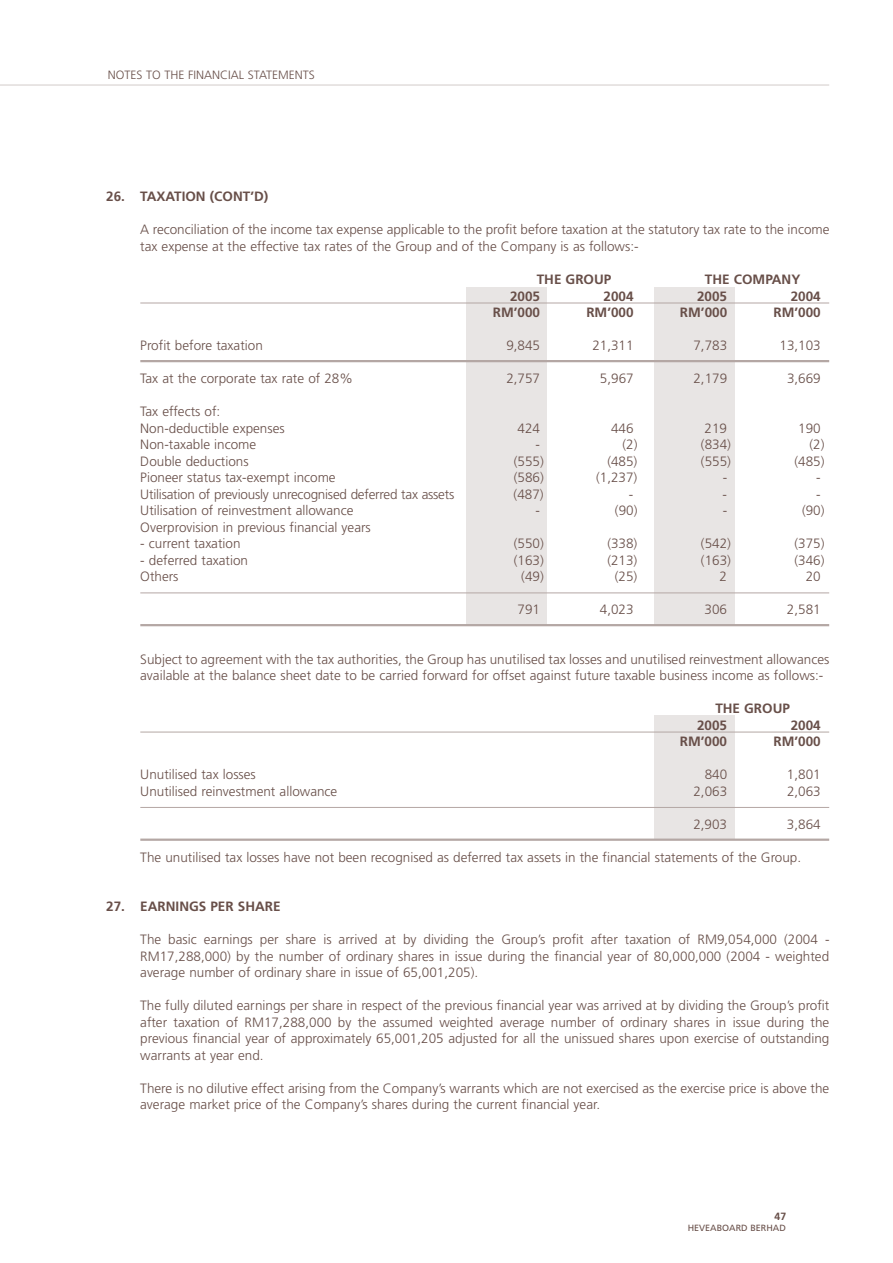
<style>
.page{position:relative;width:893px;height:1263px;background:#fff}
.page>*{position:absolute;margin:0;border:0;box-sizing:border-box;transform-origin:0 0}
.t1{font:300 13.5px/16.5px "Frutiger";color:#684f49}
.t2{font:700 13.5px/16.5px "Frutiger";color:#684f49}
.t3{font:300 12px "Frutiger";color:#684f49}
.t4{font:700 10.5px "Frutiger";color:#684f49}
.t5{font:9px "Frutiger";color:#684f49}
</style>
<div class="page">
<hr style="left:0;top:84px;width:829px;height:2px;background:#e1dcdb">
<div style="left:466px;top:287px;width:81px;height:339px;background:#e8e5e4"></div>
<div style="left:654px;top:287px;width:81px;height:339px;background:#e8e5e4"></div>
<div style="left:654px;top:715px;width:81px;height:124px;background:#e8e5e4"></div>
<hr style="left:140px;top:303px;width:689px;height:1px;background:#b4a7a4">
<hr style="left:140px;top:360px;width:689px;height:2px;background:#b4a7a4">
<hr style="left:140px;top:592px;width:689px;height:1px;background:#b4a7a4">
<hr style="left:140px;top:624px;width:689px;height:2px;background:#b4a7a4">
<hr style="left:140px;top:732px;width:689px;height:1px;background:#b4a7a4">
<hr style="left:140px;top:807px;width:689px;height:1px;background:#b4a7a4">
<hr style="left:140px;top:838px;width:689px;height:3px;background:#b4a7a4">
<p class="t3" style="left:108px;top:70px;width:209px">NOTES TO THE FINANCIAL STATEMENTS</p>
<p class="t2" style="left:106px;top:190px;width:164px">26. TAXATION (CONT’D)</p>
<p class="t1" style="left:140px;top:223px;width:691px">A reconciliation of the income tax expense applicable to the profit before taxation at the statutory tax rate to the income tax expense at the effective tax rates of the Group and of the Company is as follows:-</p>
<p class="t2" style="left:537px;top:272px;width:76px">THE GROUP</p>
<p class="t2" style="left:705px;top:272px;width:97px">THE COMPANY</p>
<p class="t2" style="left:510px;top:289px;width:32px">2005</p>
<p class="t2" style="left:604px;top:289px;width:32px">2004</p>
<p class="t2" style="left:697px;top:289px;width:32px">2005</p>
<p class="t2" style="left:791px;top:289px;width:32px">2004</p>
<p class="t2" style="left:493px;top:305px;width:49px">RM’000</p>
<p class="t2" style="left:586px;top:305px;width:49px">RM’000</p>
<p class="t2" style="left:680px;top:305px;width:49px">RM’000</p>
<p class="t2" style="left:773px;top:305px;width:49px">RM’000</p>
<p class="t1" style="left:140px;top:338px;width:124px">Profit before taxation</p>
<p class="t1" style="left:506px;top:338px;width:35px">9,845</p>
<p class="t1" style="left:592px;top:338px;width:43px">21,311</p>
<p class="t1" style="left:693px;top:338px;width:35px">7,783</p>
<p class="t1" style="left:779px;top:338px;width:43px">13,103</p>
<p class="t1" style="left:140px;top:371px;width:214px">Tax at the corporate tax rate of 28%</p>
<p class="t1" style="left:506px;top:371px;width:35px">2,757</p>
<p class="t1" style="left:600px;top:371px;width:35px">5,967</p>
<p class="t1" style="left:693px;top:371px;width:35px">2,179</p>
<p class="t1" style="left:787px;top:371px;width:35px">3,669</p>
<p class="t1" style="left:140px;top:404px;width:146px">Tax effects of:<br>Non-deductible expenses</p>
<p class="t1" style="left:517px;top:421px;width:24px">424</p>
<p class="t1" style="left:611px;top:421px;width:24px">446</p>
<p class="t1" style="left:705px;top:421px;width:24px">219</p>
<p class="t1" style="left:798px;top:421px;width:24px">190</p>
<p class="t1" style="left:140px;top:437px;width:117px">Non-taxable income</p>
<p class="t1" style="left:536px;top:437px;width:6px">-</p>
<p class="t1" style="left:622px;top:437px;width:17px">(2)</p>
<p class="t1" style="left:701px;top:437px;width:32px">(834)</p>
<p class="t1" style="left:809px;top:437px;width:17px">(2)</p>
<p class="t1" style="left:140px;top:454px;width:110px">Double deductions</p>
<p class="t1" style="left:514px;top:454px;width:32px">(555)</p>
<p class="t1" style="left:607px;top:454px;width:32px">(485)</p>
<p class="t1" style="left:701px;top:454px;width:32px">(555)</p>
<p class="t1" style="left:794px;top:454px;width:32px">(485)</p>
<p class="t1" style="left:140px;top:470px;width:197px">Pioneer status tax-exempt income</p>
<p class="t1" style="left:514px;top:470px;width:32px">(586)</p>
<p class="t1" style="left:596px;top:470px;width:43px">(1,237)</p>
<p class="t1" style="left:723px;top:470px;width:6px">-</p>
<p class="t1" style="left:816px;top:470px;width:6px">-</p>
<p class="t1" style="left:140px;top:487px;width:315px">Utilisation of previously unrecognised deferred tax assets</p>
<p class="t1" style="left:514px;top:487px;width:32px">(487)</p>
<p class="t1" style="left:629px;top:487px;width:6px">-</p>
<p class="t1" style="left:723px;top:487px;width:6px">-</p>
<p class="t1" style="left:816px;top:487px;width:6px">-</p>
<p class="t1" style="left:140px;top:503px;width:215px">Utilisation of reinvestment allowance</p>
<p class="t1" style="left:536px;top:503px;width:6px">-</p>
<p class="t1" style="left:615px;top:503px;width:24px">(90)</p>
<p class="t1" style="left:723px;top:503px;width:6px">-</p>
<p class="t1" style="left:802px;top:503px;width:24px">(90)</p>
<p class="t1" style="left:140px;top:520px;width:232px">Overprovision in previous financial years</p>
<p class="t1" style="left:140px;top:536px;width:102px">- current taxation</p>
<p class="t1" style="left:514px;top:536px;width:32px">(550)</p>
<p class="t1" style="left:607px;top:536px;width:32px">(338)</p>
<p class="t1" style="left:701px;top:536px;width:32px">(542)</p>
<p class="t1" style="left:794px;top:536px;width:32px">(375)</p>
<p class="t1" style="left:140px;top:553px;width:109px">- deferred taxation</p>
<p class="t1" style="left:514px;top:553px;width:32px">(163)</p>
<p class="t1" style="left:607px;top:553px;width:32px">(213)</p>
<p class="t1" style="left:701px;top:553px;width:32px">(163)</p>
<p class="t1" style="left:794px;top:553px;width:32px">(346)</p>
<p class="t1" style="left:140px;top:569px;width:40px">Others</p>
<p class="t1" style="left:521px;top:569px;width:24px">(49)</p>
<p class="t1" style="left:615px;top:569px;width:24px">(25)</p>
<p class="t1" style="left:720px;top:569px;width:9px">2</p>
<p class="t1" style="left:806px;top:569px;width:17px">20</p>
<p class="t1" style="left:517px;top:602px;width:24px">791</p>
<p class="t1" style="left:600px;top:602px;width:35px">4,023</p>
<p class="t1" style="left:705px;top:602px;width:24px">306</p>
<p class="t1" style="left:787px;top:602px;width:35px">2,581</p>
<p class="t1" style="left:140px;top:652px;width:691px">Subject to agreement with the tax authorities, the Group has unutilised tax losses and unutilised reinvestment allowances available at the balance sheet date to be carried forward for offset against future taxable business income as follows:-</p>
<p class="t2" style="left:697px;top:701px;width:94px;text-indent:18px">THE GROUP<br>2005</p>
<p class="t2" style="left:791px;top:718px;width:32px">2004</p>
<p class="t2" style="left:680px;top:734px;width:49px">RM’000</p>
<p class="t2" style="left:773px;top:734px;width:49px">RM’000</p>
<p class="t1" style="left:140px;top:767px;width:117px">Unutilised tax losses</p>
<p class="t1" style="left:705px;top:767px;width:24px">840</p>
<p class="t1" style="left:787px;top:767px;width:35px">1,801</p>
<p class="t1" style="left:140px;top:784px;width:199px">Unutilised reinvestment allowance</p>
<p class="t1" style="left:693px;top:784px;width:35px">2,063</p>
<p class="t1" style="left:787px;top:784px;width:35px">2,063</p>
<p class="t1" style="left:693px;top:817px;width:35px">2,903</p>
<p class="t1" style="left:787px;top:817px;width:35px">3,864</p>
<p class="t1" style="left:140px;top:850px;width:662px">The unutilised tax losses have not been recognised as deferred tax assets in the financial statements of the Group.</p>
<p class="t2" style="left:106px;top:899px;width:176px">27. EARNINGS PER SHARE</p>
<p class="t1" style="left:140px;top:932px;width:691px;text-align:justify">The basic earnings per share is arrived at by dividing the Group’s profit after taxation of RM9,054,000 (2004 - RM17,288,000) by the number of ordinary shares in issue during the financial year of 80,000,000 (2004 - weighted average number of ordinary share in issue of 65,001,205).</p>
<p class="t1" style="left:140px;top:998px;width:691px;text-align:justify">The fully diluted earnings per share in respect of the previous financial year was arrived at by dividing the Group’s profit after taxation of RM17,288,000 by the assumed weighted average number of ordinary shares in issue during the previous financial year of approximately 65,001,205 adjusted for all the unissued shares upon exercise of outstanding warrants at year end.</p>
<p class="t1" style="left:140px;top:1081px;width:691px">There is no dilutive effect arising from the Company’s warrants which are not exercised as the exercise price is above the average market price of the Company’s shares during the current financial year.</p>
<p class="t4" style="left:775px;top:1212px;width:13px">47</p>
<p class="t5" style="left:688px;top:1225px;width:100px">HEVEABOARD BERHAD</p>
</div>
